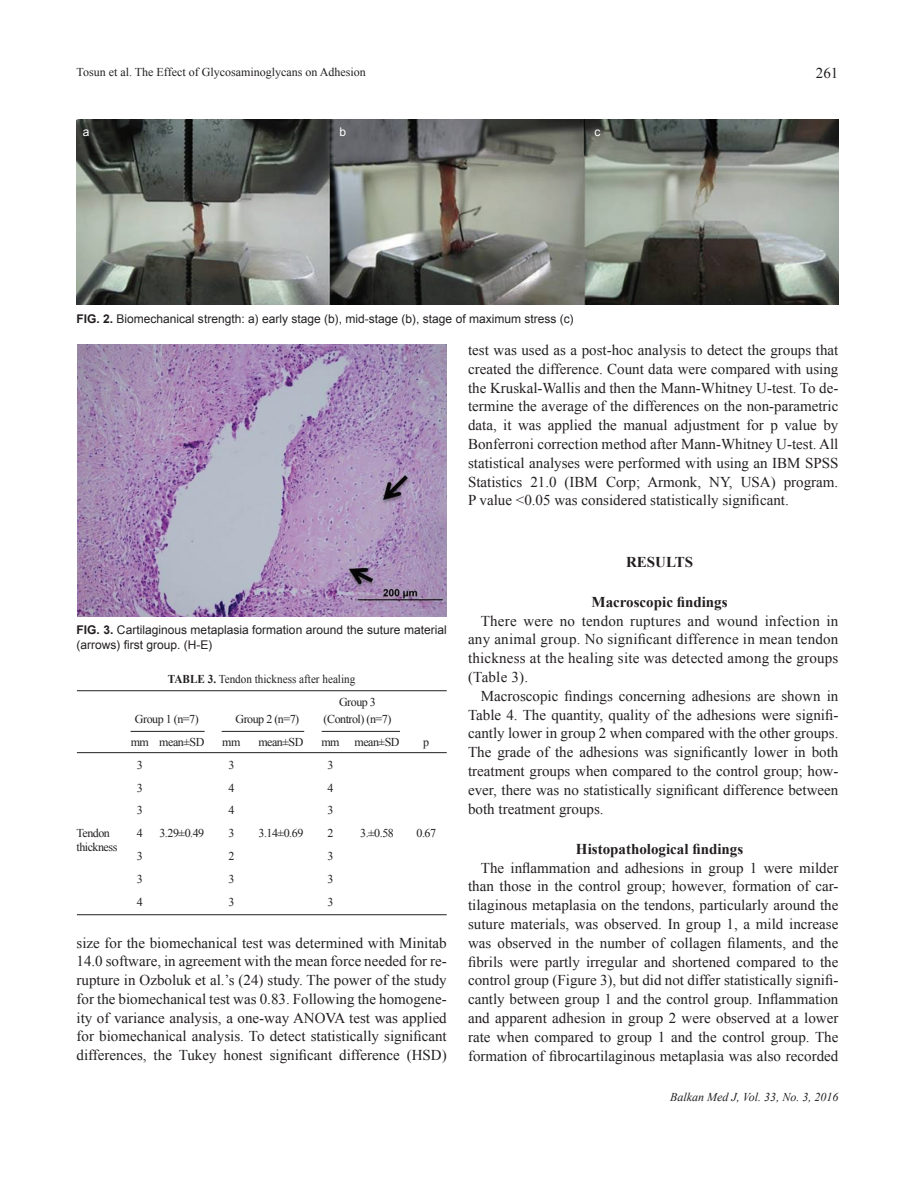
<style>
.page{position:relative;width:915px;height:1191px;background:#fff}
.page>*{position:absolute;margin:0;border:0;box-sizing:border-box;transform-origin:0 0}
.t1{font:15px/18.8px "Times New Roman";color:#231f20;text-align:justify}
.t2{font:700 15px "Times New Roman";color:#231f20}
.t3{font:12px/15px "Arial";color:#231f20}
.t4{font:12px "Times New Roman";color:#231f20}
.t5{font:12px "Times New Roman";color:#231f20;scale:.93 1}
.t6{font:italic 12px "Times New Roman";color:#231f20}
.t7{font:12px "Times New Roman";letter-spacing:-.04em;color:#231f20}
.t8{font:12px "Arial";color:#fff}
.s1{font-weight:700}
</style>
<div class="page">
<img style="left:76px;top:119px;width:762px;height:186px">
<img style="left:78px;top:344px;width:368px;height:272px">
<hr style="left:77px;top:752px;width:369px;height:1px;background:#231f20">
<hr style="left:130px;top:731px;width:74px;height:1px;background:#231f20">
<hr style="left:221px;top:731px;width:83px;height:1px;background:#231f20">
<hr style="left:321px;top:731px;width:79px;height:1px;background:#231f20">
<hr style="left:77px;top:914px;width:369px;height:1px;background:#231f20">
<hr style="left:77px;top:690px;width:369px;height:1px;background:#231f20">
<p class="t4" style="left:77px;top:64px;width:290px">Tosun et al. The Effect of Glycosaminoglycans on Adhesion</p>
<p class="t1" style="left:815px;top:64px;width:24px">261</p>
<p class="t8" style="left:83px;top:125px;width:8px">a</p>
<p class="t8" style="left:339px;top:125px;width:8px">b</p>
<p class="t8" style="left:594px;top:125px;width:7px">c</p>
<p class="t3" style="left:76px;top:311px;width:498px"><span class="s1">FIG. 2.</span> Biomechanical strength: a) early stage (b), mid-stage (b), stage of maximum stress (c)</p>
<p class="t3" style="left:76px;top:622px;width:371px"><span class="s1">FIG. 3.</span> Cartilaginous metaplasia formation around the suture material (arrows) first group. (H-E)</p>
<p class="t5" style="left:168px;top:670px;width:203px"><span class="s1">TABLE 3.</span> Tendon thickness after healing</p>
<p class="t4" style="left:339px;top:694px;width:38px">Group 3</p>
<p class="t4" style="left:135px;top:711px;width:65px">Group 1 (n=7)</p>
<p class="t4" style="left:235px;top:711px;width:65px">Group 2 (n=7)</p>
<p class="t7" style="left:323px;top:711px;width:69px">(Control) (n=7)</p>
<p class="t4" style="left:131px;top:733px;width:75px">mm mean±SD</p>
<p class="t4" style="left:222px;top:733px;width:20px">mm</p>
<p class="t4" style="left:258px;top:733px;width:47px">mean±SD</p>
<p class="t4" style="left:321px;top:733px;width:80px">mm mean±SD</p>
<p class="t4" style="left:423px;top:733px;width:7px">p</p>
<p class="t4" style="left:137px;top:756px;width:7px">3</p>
<p class="t4" style="left:228px;top:756px;width:7px">3</p>
<p class="t4" style="left:327px;top:756px;width:7px">3</p>
<p class="t4" style="left:137px;top:779px;width:7px">3</p>
<p class="t4" style="left:228px;top:779px;width:7px">4</p>
<p class="t4" style="left:327px;top:779px;width:7px">4</p>
<p class="t4" style="left:137px;top:802px;width:7px">3</p>
<p class="t4" style="left:228px;top:802px;width:7px">4</p>
<p class="t4" style="left:327px;top:802px;width:7px">3</p>
<p class="t4" style="left:76px;top:825px;width:35px">Tendon</p>
<p class="t4" style="left:137px;top:825px;width:7px">4</p>
<p class="t4" style="left:159px;top:825px;width:46px">3.29±0.49</p>
<p class="t4" style="left:228px;top:825px;width:7px">3</p>
<p class="t4" style="left:258px;top:825px;width:46px">3.14±0.69</p>
<p class="t4" style="left:327px;top:825px;width:7px">2</p>
<p class="t4" style="left:360px;top:825px;width:35px">3.±0.58</p>
<p class="t4" style="left:416px;top:825px;width:21px">0.67</p>
<p class="t7" style="left:76px;top:839px;width:42px">thickness</p>
<p class="t4" style="left:137px;top:848px;width:7px">3</p>
<p class="t4" style="left:228px;top:848px;width:7px">2</p>
<p class="t4" style="left:327px;top:848px;width:7px">3</p>
<p class="t4" style="left:137px;top:871px;width:7px">3</p>
<p class="t4" style="left:228px;top:871px;width:7px">3</p>
<p class="t4" style="left:327px;top:871px;width:7px">3</p>
<p class="t4" style="left:137px;top:894px;width:7px">4</p>
<p class="t4" style="left:228px;top:894px;width:7px">3</p>
<p class="t4" style="left:327px;top:894px;width:7px">3</p>
<p class="t1" style="left:76px;top:933px;width:371px">size for the biomechanical test was determined with Minitab 14.0 software, in agreement with the mean force needed for re&shy;rupture in Ozboluk et al.’s (24) study. The power of the study for the biomechanical test was 0.83. Following the homogene&shy;ity of variance analysis, a one-way ANOVA test was applied for biomechanical analysis. To detect statistically significant differences, the Tukey honest significant difference (HSD)</p>
<p class="t1" style="left:468px;top:340px;width:372px">test was used as a post-hoc analysis to detect the groups that created the difference. Count data were compared with using the Kruskal-Wallis and then the Mann-Whitney U-test. To de&shy;termine the average of the differences on the non-parametric data, it was applied the manual adjustment for p value by Bonferroni correction method after Mann-Whitney U-test. All statistical analyses were performed with using an IBM SPSS Statistics 21.0 (IBM Corp; Armonk, NY, USA) program.<br>P value &lt;0.05 was considered statistically significant.</p>
<p class="t2" style="left:626px;top:551px;width:68px">RESULTS</p>
<p class="t2" style="left:591px;top:591px;width:137px">Macroscopic findings</p>
<p class="t1" style="left:468px;top:611px;width:372px;text-indent:13px">There were no tendon ruptures and wound infection in any animal group. No significant difference in mean tendon thickness at the healing site was detected among the groups (Table 3).</p>
<p class="t1" style="left:468px;top:686px;width:371px;text-indent:13px">Macroscopic findings concerning adhesions are shown in Table 4. The quantity, quality of the adhesions were signifi&shy;cantly lower in group 2 when compared with the other groups.<br>The grade of the adhesions was significantly lower in both treatment groups when compared to the control group; how&shy;ever, there was no statistically significant difference between both treatment groups.</p>
<p class="t2" style="left:575px;top:838px;width:169px">Histopathological findings</p>
<p class="t1" style="left:468px;top:858px;width:372px;text-indent:13px">The inflammation and adhesions in group 1 were milder than those in the control group; however, formation of car&shy;tilaginous metaplasia on the tendons, particularly around the suture materials, was observed. In group 1, a mild increase was observed in the number of collagen filaments, and the fibrils were partly irregular and shortened compared to the control group (Figure 3), but did not differ statistically signifi&shy;cantly between group 1 and the control group. Inflammation and apparent adhesion in group 2 were observed at a lower rate when compared to group 1 and the control group. The formation of fibrocartilaginous metaplasia was also recorded</p>
<p class="t6" style="left:670px;top:1088px;width:169px">Balkan Med J, Vol. 33, No. 3, 2016</p>
</div>
